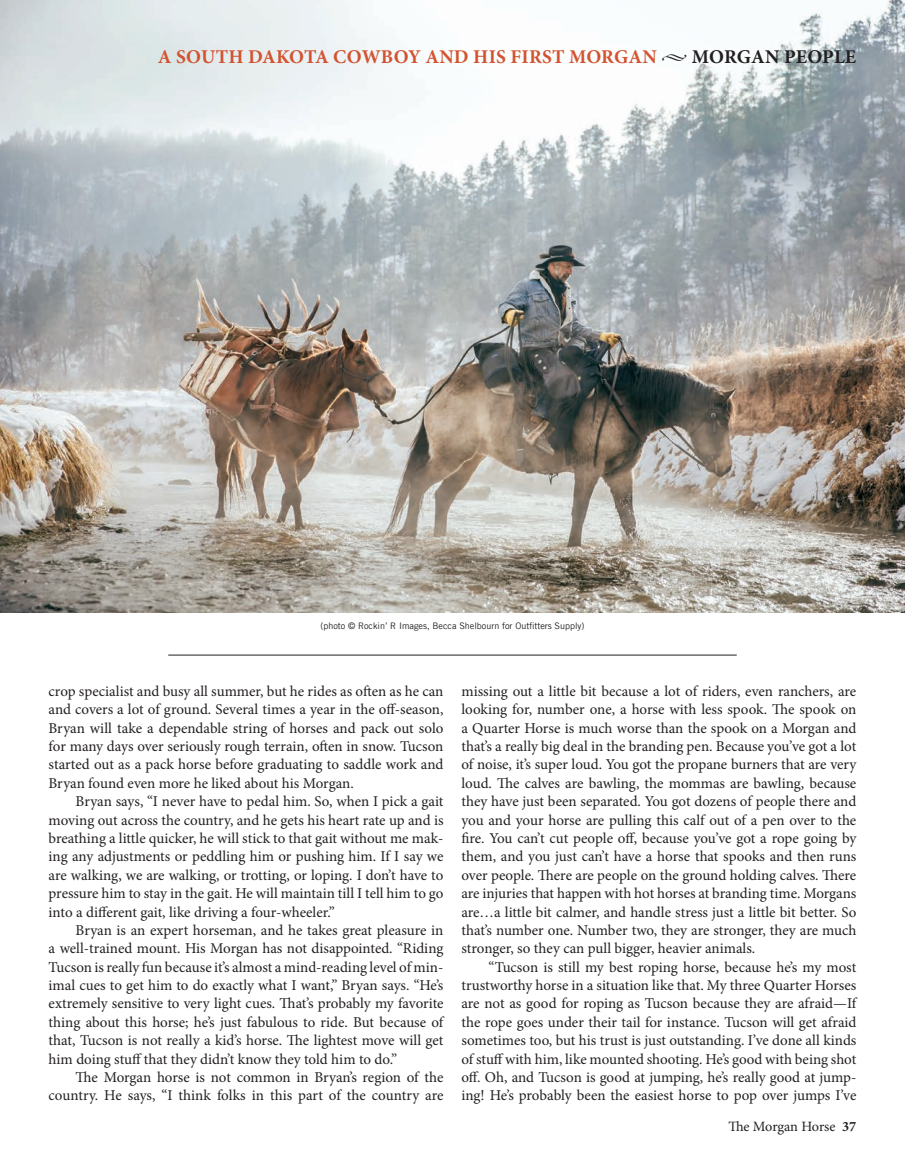
<style>
.page{position:relative;width:905px;height:1175px;background:#fff}
.page>*{position:absolute;margin:0;border:0;box-sizing:border-box;transform-origin:0 0}
.t1{font:700 19.5px "Minion Pro";letter-spacing:.01em;color:#d25330}
.t2{font:15px/18.3px "Minion Pro";letter-spacing:-.005em;color:#231f20;text-align:justify}
.t3{font:14.25px "Minion Pro";letter-spacing:-.01em;color:#231f20}
.t4{font:9px "Trade Gothic";color:#231f20}
.s1{color:#231f20}
.s2{font-weight:700}
</style>
<div class="page">
<img style="left:0;top:0;width:904px;height:612px">
<hr style="left:168px;top:655px;width:568px;height:1px;background:#231f20">
<p class="t1" style="left:158px;top:43px;width:700px">A SOUTH DAKOTA COWBOY AND HIS FIRST MORGAN <span class="s1">◆ MORGAN PEOPLE</span></p>
<p class="t4" style="left:320px;top:621px;width:266px">(photo © Rockin’ R Images, Becca Shelbourn for Outfitters Supply)</p>
<p class="t2" style="left:49px;top:682px;width:396px">crop specialist and busy all summer, but he rides as often as he can and covers a lot of ground. Several times a year in the off-season, Bryan will take a dependable string of horses and pack out solo for many days over seriously rough terrain, often in snow. Tucson started out as a pack horse before graduating to saddle work and Bryan found even more he liked about his Morgan.</p>
<p class="t2" style="left:49px;top:792px;width:396px;text-indent:27px">Bryan says, “I never have to pedal him. So, when I pick a gait moving out across the country, and he gets his heart rate up and is breathing a little quicker, he will stick to that gait without me mak&shy;ing any adjustments or peddling him or pushing him. If I say we are walking, we are walking, or trotting, or loping. I don’t have to pressure him to stay in the gait. He will maintain till I tell him to go into a different gait, like driving a four-wheeler.”</p>
<p class="t2" style="left:49px;top:921px;width:396px;text-indent:27px">Bryan is an expert horseman, and he takes great pleasure in a well-trained mount. His Morgan has not disappointed. “Riding Tucson is really fun because it’s almost a mind-reading level of min&shy;imal cues to get him to do exactly what I want,” Bryan says. “He’s extremely sensitive to very light cues. That’s probably my favorite thing about this horse; he’s just fabulous to ride. But because of that, Tucson is not really a kid’s horse. The lightest move will get him doing stuff that they didn’t know they told him to do.”</p>
<p class="t2" style="left:49px;top:1068px;width:396px;text-align:right">The Morgan horse is not common in Bryan’s region of the country. He says, “I think folks in this part of the country are</p>
<p class="t2" style="left:461px;top:682px;width:396px">missing out a little bit because a lot of riders, even ranchers, are looking for, number one, a horse with less spook. The spook on a Quarter Horse is much worse than the spook on a Morgan and that’s a really big deal in the branding pen. Because you’ve got a lot of noise, it’s super loud. You got the propane burners that are very loud. The calves are bawling, the mommas are bawling, because they have just been separated. You got dozens of people there and you and your horse are pulling this calf out of a pen over to the fire. You can’t cut people off, because you’ve got a rope going by them, and you just can’t have a horse that spooks and then runs over people. There are people on the ground holding calves. There are injuries that happen with hot horses at branding time. Morgans are…a little bit calmer, and handle stress just a little bit better. So that’s number one. Number two, they are stronger, they are much stronger, so they can pull bigger, heavier animals.</p>
<p class="t2" style="left:461px;top:957px;width:396px;text-indent:27px">“Tucson is still my best roping horse, because he’s my most trustworthy horse in a situation like that. My three Quarter Horses are not as good for roping as Tucson because they are afraid—If the rope goes under their tail for instance. Tucson will get afraid sometimes too, but his trust is just outstanding. I’ve done all kinds of stuff with him, like mounted shooting. He’s good with being shot off. Oh, and Tucson is good at jumping, he’s really good at jump&shy;ing! He’s probably been the easiest horse to pop over jumps I’ve</p>
<p class="t3" style="left:728px;top:1117px;width:129px">The Morgan Horse <span class="s2">37</span></p>
</div>
